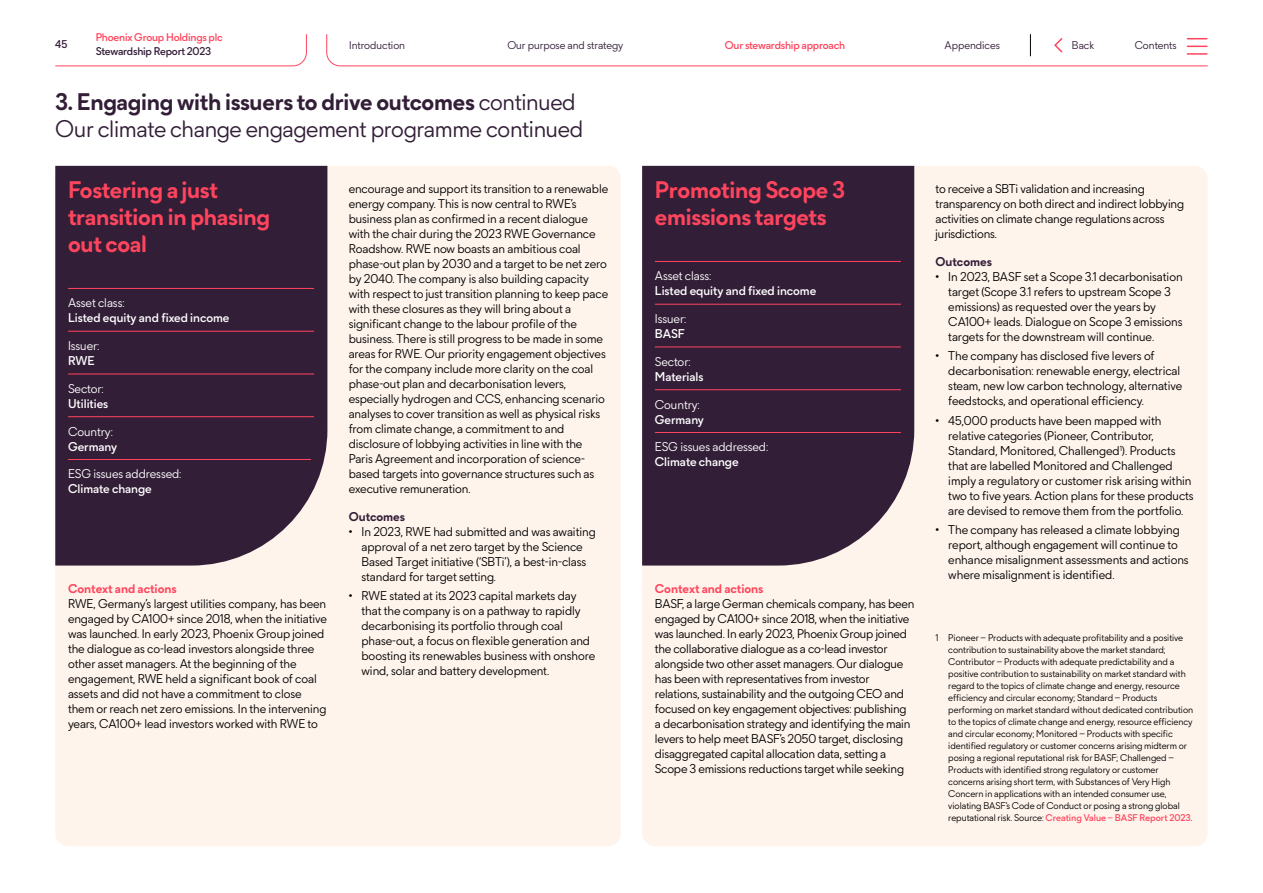
<style>
.page{position:relative;width:1263px;height:893px;background:#fff}
.page>*{position:absolute;margin:0;border:0;box-sizing:border-box;transform-origin:0 0}
.HighlightsHeading{font:700 24px/27px "Phoenix Sans";letter-spacing:-.01em;color:#ff455d}
.MainheadLevel1{font:700 24px "Phoenix Sans";letter-spacing:-.01em;color:#331e38}
.MainheadLevel2{font:24px "Phoenix Sans";letter-spacing:-.01em;color:#331e38}
.BodyText{font:12.75px/15px "Phoenix Sans";color:#000}
.BodyTextBulletL1{font:12.75px/15px "Phoenix Sans";color:#000}
.BodyTextEmberRule{font:500 12.75px/15px "Phoenix Sans";color:#fff}
.BodyText-2{font:12.75px/15px "Phoenix Sans";color:#fff}
.BodyTextEmberRule-2{font:12.75px/15px "Phoenix Sans";color:#fff}
.SubheadLevel1{font:700 12.75px "Phoenix Sans";color:#ff455d}
.SubheadLevel1-2{font:700 12.75px "Phoenix Sans";color:#331e38}
.t1{font:11.25px "Phoenix Sans";color:#331e38}
.t2{font:500 11.25px "Phoenix Sans";letter-spacing:-.015em;color:#ff455d}
.t3{font:500 11.25px "Phoenix Sans";letter-spacing:-.015em;color:#331e38}
.BodyTextNotesIndent{font:9.75px/12px "Phoenix Sans";color:#000}
.s1{font-weight:400}
.s2{font-weight:500}
.s3{font-weight:500;color:#ff455d}
</style>
<div class="page">
<div style="left:55px;top:166px;width:566px;height:680px;background:#fff4ec;border-radius:13px"></div>
<div style="left:642px;top:166px;width:566px;height:680px;background:#fff4ec;border-radius:13px"></div>
<div style="left:55px;top:166px;width:272px;height:400px;background:#331e38"></div>
<hr style="left:68px;top:288px;width:246px;height:1px;background:#ff455d">
<hr style="left:68px;top:331px;width:246px;height:1px;background:#ff455d">
<hr style="left:68px;top:374px;width:246px;height:1px;background:#ff455d">
<hr style="left:68px;top:416px;width:246px;height:1px;background:#ff455d">
<hr style="left:68px;top:459px;width:243px;height:1px;background:#ff455d">
<div style="left:642px;top:166px;width:272px;height:400px;background:#331e38"></div>
<hr style="left:655px;top:261px;width:246px;height:1px;background:#ff455d">
<hr style="left:655px;top:304px;width:246px;height:1px;background:#ff455d">
<hr style="left:655px;top:347px;width:246px;height:1px;background:#ff455d">
<hr style="left:655px;top:389px;width:246px;height:1px;background:#ff455d">
<hr style="left:655px;top:432px;width:246px;height:1px;background:#ff455d">
<svg style="left:55px;top:34px;width:252px;height:32px"></svg>
<svg style="left:326px;top:34px;width:882px;height:32px"></svg>
<p class="t3" style="left:55px;top:37px;width:14px">45</p>
<p class="t2" style="left:96px;top:30px;width:129px">Phoenix Group Holdings plc</p>
<p class="t3" style="left:96px;top:44px;width:117px">Stewardship Report 2023</p>
<p class="t1" style="left:349px;top:38px;width:57px">Introduction</p>
<p class="t1" style="left:507px;top:38px;width:117px">Our purpose and strategy</p>
<p class="t2" style="left:725px;top:38px;width:122px">Our stewardship approach</p>
<p class="t1" style="left:944px;top:38px;width:57px">Appendices</p>
<p class="t1" style="left:1072px;top:38px;width:24px">Back</p>
<p class="t1" style="left:1135px;top:38px;width:44px">Contents</p>
<h1 class="MainheadLevel1" style="left:55px;top:87px;width:522px">3. Engaging with issuers to drive outcomes <span class="s1">continued</span></h1>
<h2 class="MainheadLevel2" style="left:55px;top:114px;width:529px">Our climate change engagement programme continued</h2>
<h2 class="HighlightsHeading" style="left:68px;top:176px;width:203px">Fostering a just transition in phasing out coal</h2>
<p class="BodyText" style="left:349px;top:181px;width:261px">encourage and support its transition to a renewable energy company. This is now central to RWE’s business plan as confirmed in a recent dialogue with the chair during the 2023 RWE Governance Roadshow. RWE now boasts an ambitious coal phase-out plan by 2030 and a target to be net zero by 2040. The company is also building capacity with respect to just transition planning to keep pace with these closures as they will bring about a significant change to the labour profile of the business. There is still progress to be made in some areas for RWE. Our priority engagement objectives for the company include more clarity on the coal phase-out plan and decarbonisation levers, especially hydrogen and CCS, enhancing scenario analyses to cover transition as well as physical risks from climate change, a commitment to and disclosure of lobbying activities in line with the Paris Agreement and incorporation of science&shy;based targets into governance structures such as executive remuneration.</p>
<h3 class="SubheadLevel1-2" style="left:349px;top:508px;width:58px">Outcomes</h3>
<p class="BodyTextBulletL1" style="left:361px;top:524px;width:236px;text-indent:-13px">• In 2023, RWE had submitted and was awaiting approval of a net zero target by the Science Based Target initiative (‘SBTi’), a best-in-class standard for target setting.</p>
<p class="BodyTextBulletL1" style="left:361px;top:588px;width:235px;text-indent:-13px">• RWE stated at its 2023 capital markets day that the company is on a pathway to rapidly decarbonising its portfolio through coal phase-out, a focus on flexible generation and boosting its renewables business with onshore wind, solar and battery development.</p>
<p class="BodyTextEmberRule" style="left:68px;top:295px;width:163px"><span class="s1">Asset class:<br></span>Listed equity and fixed income</p>
<p class="BodyTextEmberRule-2" style="left:68px;top:338px;width:33px">Issuer:<br><span class="s2">RWE</span></p>
<p class="BodyTextEmberRule" style="left:68px;top:381px;width:42px"><span class="s1">Sector:<br></span>Utilities</p>
<p class="BodyTextEmberRule-2" style="left:68px;top:423px;width:51px">Country:<br><span class="s2">Germany</span></p>
<p class="BodyText-2" style="left:68px;top:466px;width:115px">ESG issues addressed:<br><span class="s2">Climate change</span></p>
<h3 class="SubheadLevel1" style="left:68px;top:580px;width:110px">Context and actions</h3>
<p class="BodyText" style="left:68px;top:595px;width:260px">RWE, Germany’s largest utilities company, has been engaged by CA100+ since 2018, when the initiative was launched. In early 2023, Phoenix Group joined the dialogue as co-lead investors alongside three other asset managers. At the beginning of the engagement, RWE held a significant book of coal assets and did not have a commitment to close them or reach net zero emissions. In the intervening years, CA100+ lead investors worked with RWE to</p>
<h2 class="HighlightsHeading" style="left:655px;top:176px;width:192px">Promoting Scope 3 emissions targets</h2>
<p class="BodyTextEmberRule" style="left:655px;top:268px;width:163px"><span class="s1">Asset class:<br></span>Listed equity and fixed income</p>
<p class="BodyTextEmberRule-2" style="left:655px;top:311px;width:33px">Issuer:<br><span class="s2">BASF</span></p>
<p class="BodyTextEmberRule" style="left:655px;top:354px;width:50px"><span class="s1">Sector:<br></span>Materials</p>
<p class="BodyTextEmberRule-2" style="left:655px;top:396px;width:51px">Country:<br><span class="s2">Germany</span></p>
<p class="BodyText-2" style="left:655px;top:439px;width:115px">ESG issues addressed:<br><span class="s2">Climate change</span></p>
<h3 class="SubheadLevel1" style="left:655px;top:580px;width:110px">Context and actions</h3>
<p class="BodyText" style="left:655px;top:595px;width:261px">BASF, a large German chemicals company, has been engaged by CA100+ since 2018, when the initiative was launched. In early 2023, Phoenix Group joined the collaborative dialogue as a co-lead investor alongside two other asset managers. Our dialogue has been with representatives from investor relations, sustainability and the outgoing CEO and focused on key engagement objectives: publishing a decarbonisation strategy and identifying the main levers to help meet BASF’s 2050 target, disclosing disaggregated capital allocation data, setting a Scope 3 emissions reductions target while seeking</p>
<p class="BodyText" style="left:935px;top:181px;width:250px">to receive a SBTi validation and increasing transparency on both direct and indirect lobbying activities on climate change regulations across jurisdictions.</p>
<h3 class="SubheadLevel1-2" style="left:935px;top:253px;width:58px">Outcomes</h3>
<p class="BodyTextBulletL1" style="left:948px;top:269px;width:236px;text-indent:-13px">• In 2023, BASF set a Scope 3.1 decarbonisation target (Scope 3.1 refers to upstream Scope 3 emissions) as requested over the years by CA100+ leads. Dialogue on Scope 3 emissions targets for the downstream will continue.</p>
<p class="BodyTextBulletL1" style="left:948px;top:348px;width:235px;text-indent:-13px">• The company has disclosed five levers of decarbonisation: renewable energy, electrical steam, new low carbon technology, alternative feedstocks, and operational efficiency.</p>
<p class="BodyTextBulletL1" style="left:948px;top:413px;width:247px;text-indent:-13px">• 45,000 products have been mapped with relative categories (Pioneer, Contributor, Standard, Monitored, Challenged<sup>1</sup>). Products that are labelled Monitored and Challenged imply a regulatory or customer risk arising within two to five years. Action plans for these products are devised to remove them from the portfolio.</p>
<p class="BodyTextBulletL1" style="left:948px;top:522px;width:242px;text-indent:-13px">• The company has released a climate lobbying report, although engagement will continue to enhance misalignment assessments and actions where misalignment is identified.</p>
<p class="BodyTextNotesIndent" style="left:948px;top:632px;width:246px;text-indent:-13px">1 Pioneer – Products with adequate profitability and a positive contribution to sustainability above the market standard; Contributor – Products with adequate predictability and a positive contribution to sustainability on market standard with regard to the topics of climate change and energy, resource efficiency and circular economy; Standard – Products performing on market standard without dedicated contribution to the topics of climate change and energy, resource efficiency and circular economy; Monitored – Products with specific identified regulatory or customer concerns arising midterm or posing a regional reputational risk for BASF; Challenged – Products with identified strong regulatory or customer concerns arising short term, with Substances of Very High Concern in applications with an intended consumer use, violating BASF’s Code of Conduct or posing a strong global reputational risk. Source: <span class="s3">Creating Value – BASF Report 2023</span>.</p>
</div>
